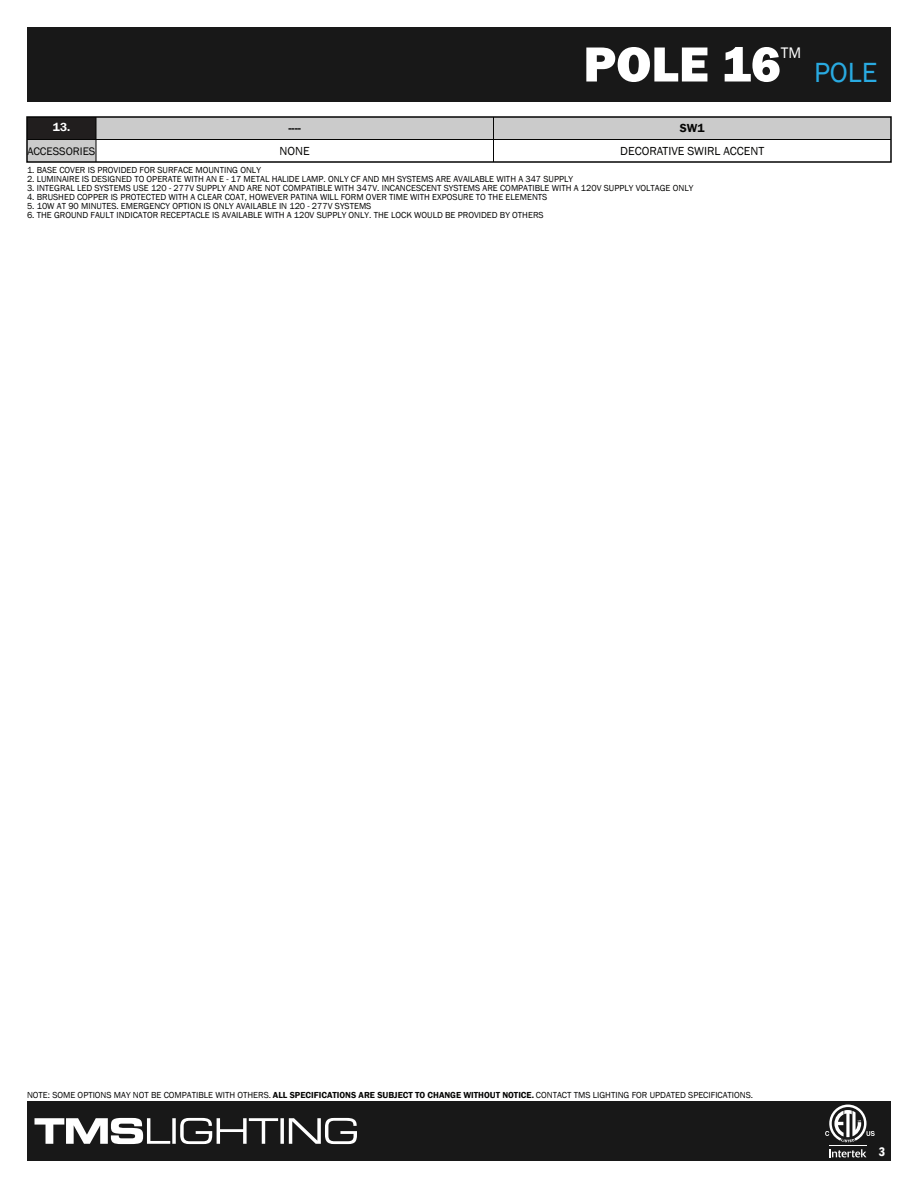
<style>
.page{position:relative;width:918px;height:1188px;background:#fff}
.page>*{position:absolute;margin:0;border:0;box-sizing:border-box;transform-origin:0 0}
.t1{font:800 51px "Franklin Gothic";color:#fff}
.t2{font:28.5px "Franklin Gothic";color:#29aae1}
.t3{font:15.75px "Franklin Gothic";color:#fff}
.t4{font:600 condensed 12.75px "Franklin Gothic";color:#fff}
.t5{font:12px "Franklin Gothic";color:#050504}
.t6{font:600 12px "Franklin Gothic";color:#050504}
.t7{font:600 12px "Franklin Gothic";color:#fff}
.t8{font:11.25px "Franklin Gothic";color:#050504}
.t9{font:9px "Franklin Gothic";color:#050504}
.s1{font-weight:600}
</style>
<div class="page">
<div style="left:27px;top:27px;width:864px;height:75px;background:#181818"></div>
<div style="left:27px;top:1101px;width:864px;height:60px;background:#181818"></div>
<svg style="left:829px;top:1149px;width:37px;height:8px"></svg>
<hr style="left:829px;top:1145px;width:38px;height:1px;background:#fff">
<svg style="left:825px;top:1105px;width:50px;height:37px"></svg>
<svg style="left:34px;top:1118px;width:323px;height:26px"></svg>
<div style="left:27px;top:140px;width:69px;height:22px;background:#cbcbcb"></div>
<div style="left:96px;top:117px;width:398px;height:23px;background:#cbcbcb"></div>
<div style="left:27px;top:117px;width:69px;height:23px;background:#211e1e"></div>
<div style="left:494px;top:117px;width:397px;height:23px;background:#cbcbcb"></div>
<hr style="left:96px;top:117px;width:1px;height:45px;background:#050504">
<hr style="left:27px;top:139px;width:864px;height:1px;background:#050504">
<hr style="left:493px;top:117px;width:1px;height:45px;background:#050504">
<div style="left:26px;top:116px;width:866px;height:47px;border:2px solid #050504"></div>
<h1 class="t1" style="left:583px;top:31px;width:199px">POLE 16</h1>
<h3 class="t3" style="left:781px;top:42px;width:22px">TM</h3>
<h2 class="t2" style="left:814px;top:54px;width:65px">POLE</h2>
<h3 class="t7" style="left:53px;top:120px;width:19px">13.</h3>
<h3 class="t6" style="left:289px;top:121px;width:14px">----</h3>
<h3 class="t5" style="left:280px;top:143px;width:32px">NONE</h3>
<h3 class="t5" style="left:620px;top:143px;width:146px">DECORATIVE SWIRL ACCENT</h3>
<h3 class="t6" style="left:680px;top:121px;width:26px">SW1</h3>
<p class="t8" style="left:28px;top:144px;width:69px">ACCESSORIES</p>
<p class="t9" style="left:27px;top:164px;width:235px">1. BASE COVER IS PROVIDED FOR SURFACE MOUNTING ONLY</p>
<p class="t9" style="left:27px;top:173px;width:548px">2. LUMINAIRE IS DESIGNED TO OPERATE WITH AN E - 17 METAL HALIDE LAMP. ONLY CF AND MH SYSTEMS ARE AVAILABLE WITH A 347 SUPPLY</p>
<p class="t9" style="left:27px;top:182px;width:668px">3. INTEGRAL LED SYSTEMS USE 120 - 277V SUPPLY AND ARE NOT COMPATIBLE WITH 347V. INCANCESCENT SYSTEMS ARE COMPATIBLE WITH A 120V SUPPLY VOLTAGE ONLY</p>
<p class="t9" style="left:27px;top:209px;width:518px">6. THE GROUND FAULT INDICATOR RECEPTACLE IS AVAILABLE WITH A 120V SUPPLY ONLY. THE LOCK WOULD BE PROVIDED BY OTHERS</p>
<p class="t9" style="left:27px;top:191px;width:522px">4. BRUSHED COPPER IS PROTECTED WITH A CLEAR COAT, HOWEVER PATINA WILL FORM OVER TIME WITH EXPOSURE TO THE ELEMENTS</p>
<p class="t9" style="left:27px;top:200px;width:346px">5. 10W AT 90 MINUTES. EMERGENCY OPTION IS ONLY AVAILABLE IN 120 - 277V SYSTEMS</p>
<p class="t9" style="left:27px;top:1090px;width:728px">NOTE: SOME OPTIONS MAY NOT BE COMPATIBLE WITH OTHERS. <span class="s1">ALL SPECIFICATIONS ARE SUBJECT TO CHANGE WITHOUT NOTICE.</span> CONTACT TMS LIGHTING FOR UPDATED SPECIFICATIONS.</p>
<h3 class="t4" style="left:879px;top:1143px;width:8px">3</h3>
</div>
